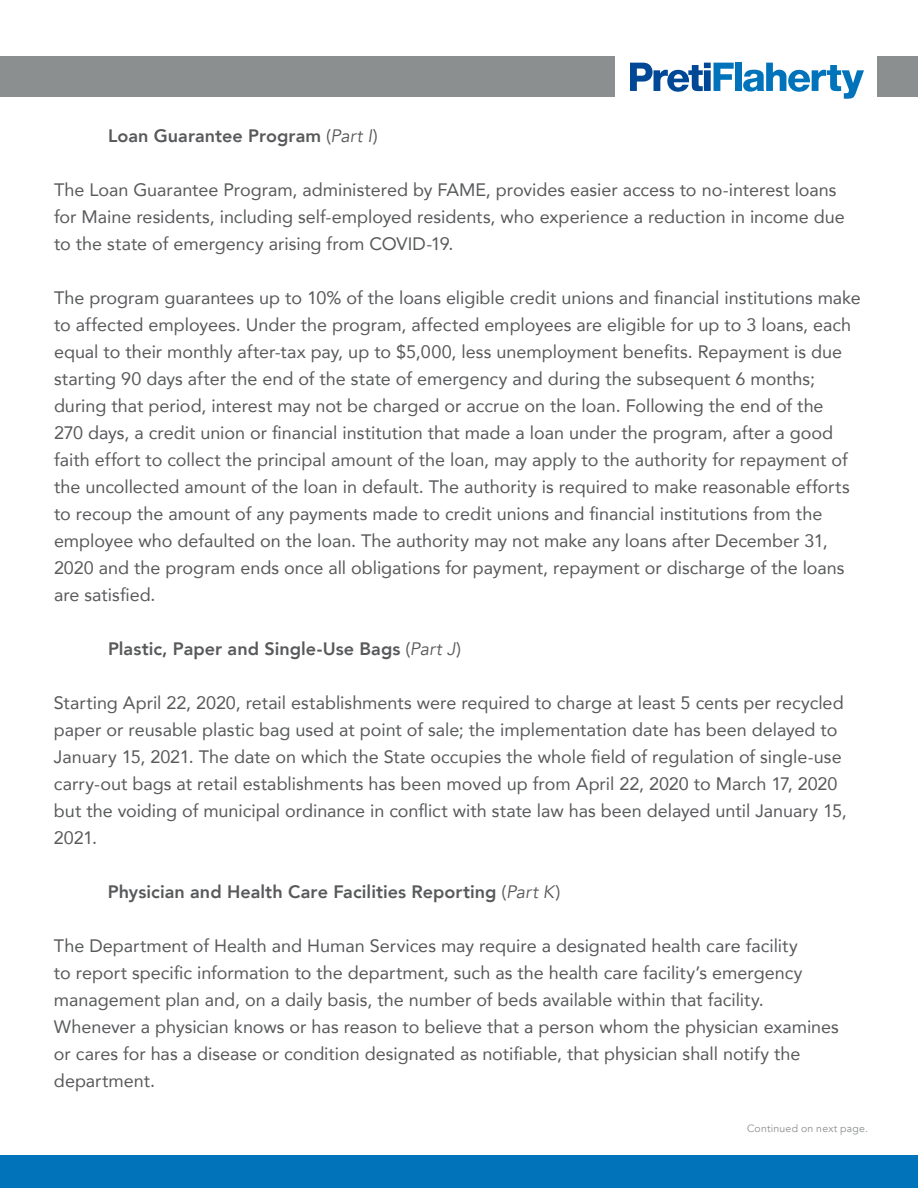
<style>
.page{position:relative;width:918px;height:1188px;background:#fff}
.page>*{position:absolute;margin:0;border:0;box-sizing:border-box;transform-origin:0 0}
.t1{font:18px/27px "Avenir";color:#58595b}
.t2{font:800 18px "Avenir";letter-spacing:.005em;color:#58595b}
.t3{font:10.5px "Avenir";letter-spacing:.02em;color:#8c8f90}
.s1{font-weight:400}
.s2{font-weight:400;font-style:italic}
</style>
<div class="page">
<div style="left:0;top:57px;width:614px;height:40px;background:#8c8f90"></div>
<div style="left:878px;top:57px;width:40px;height:40px;background:#8c8f90"></div>
<svg style="left:630px;top:63px;width:104px;height:29px"></svg>
<div style="left:735px;top:63px;width:6px;height:28px;background:#0073bb"></div>
<svg style="left:743px;top:63px;width:121px;height:36px"></svg>
<div style="left:0;top:1156px;width:918px;height:32px;background:#0073bb"></div>
<p class="t2" style="left:108px;top:122px;width:271px">Loan Guarantee Program <span class="s1">(</span><span class="s2">Part I</span><span class="s1">)</span></p>
<p class="t1" style="left:54px;top:176px;width:792px">The Loan Guarantee Program, administered by FAME, provides easier access to no-interest loans for Maine residents, including self-employed residents, who experience a reduction in income due to the state of emergency arising from COVID-19.</p>
<p class="t1" style="left:54px;top:284px;width:808px">The program guarantees up to 10% of the loans eligible credit unions and financial institutions make to affected employees. Under the program, affected employees are eligible for up to 3 loans, each equal to their monthly after-tax pay, up to $5,000, less unemployment benefits. Repayment is due starting 90 days after the end of the state of emergency and during the subsequent 6 months; during that period, interest may not be charged or accrue on the loan. Following the end of the<br>270 days, a credit union or financial institution that made a loan under the program, after a good faith effort to collect the principal amount of the loan, may apply to the authority for repayment of the uncollected amount of the loan in default. The authority is required to make reasonable efforts to recoup the amount of any payments made to credit unions and financial institutions from the employee who defaulted on the loan. The authority may not make any loans after December 31, 2020 and the program ends once all obligations for payment, repayment or discharge of the loans are satisfied.</p>
<p class="t2" style="left:108px;top:635px;width:355px">Plastic, Paper and Single-Use Bags <span class="s1">(</span><span class="s2">Part J</span><span class="s1">)</span></p>
<p class="t1" style="left:54px;top:689px;width:794px">Starting April 22, 2020, retail establishments were required to charge at least 5 cents per recycled paper or reusable plastic bag used at point of sale; the implementation date has been delayed to January 15, 2021. The date on which the State occupies the whole field of regulation of single-use carry-out bags at retail establishments has been moved up from April 22, 2020 to March 17, 2020 but the voiding of municipal ordinance in conflict with state law has been delayed until January 15, 2021.</p>
<p class="t2" style="left:108px;top:878px;width:454px">Physician and Health Care Facilities Reporting <span class="s1">(</span><span class="s2">Part K</span><span class="s1">)</span></p>
<p class="t1" style="left:54px;top:932px;width:787px">The Department of Health and Human Services may require a designated health care facility<br>to report specific information to the department, such as the health care facility’s emergency management plan and, on a daily basis, the number of beds available within that facility.<br>Whenever a physician knows or has reason to believe that a person whom the physician examines or cares for has a disease or condition designated as notifiable, that physician shall notify the department.</p>
<p class="t3" style="left:747px;top:1122px;width:123px">Continued on next page.</p>
</div>
